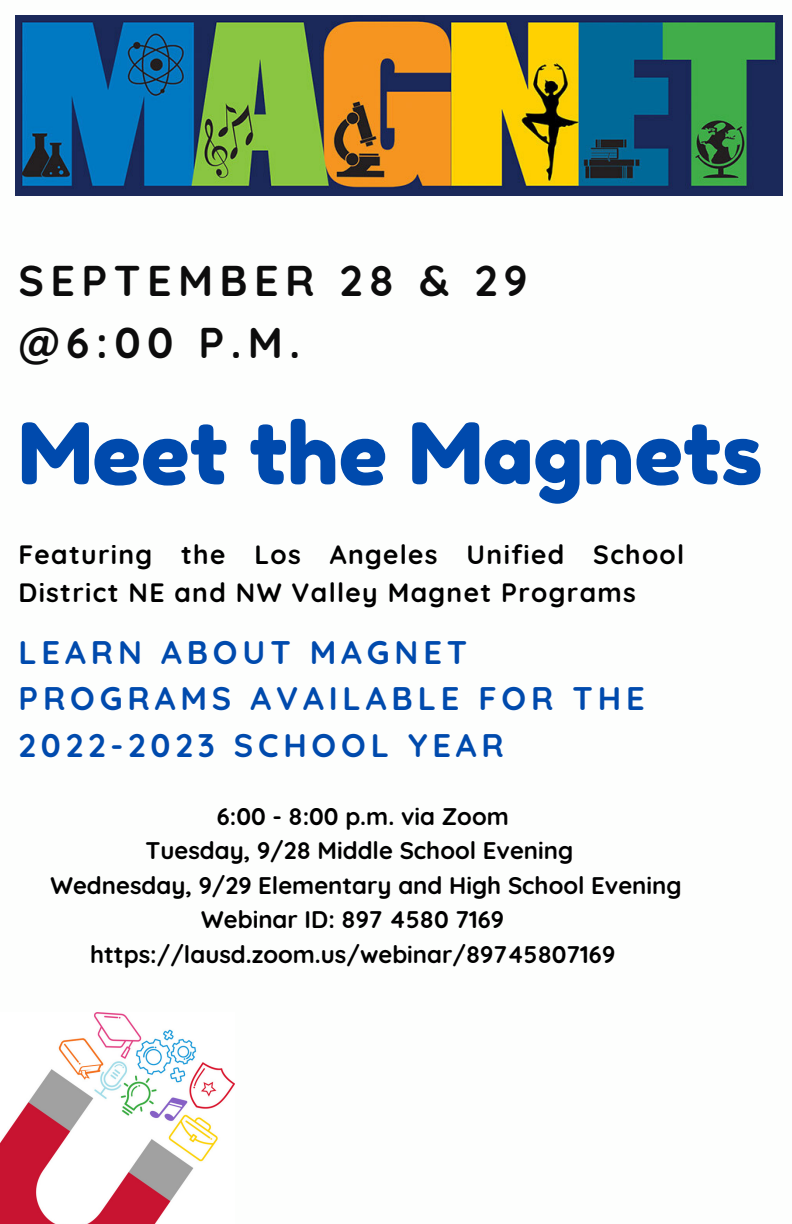
<style>
.page{position:relative;width:792px;height:1224px;background:#fff}
.page>*{position:absolute;margin:0;border:0;box-sizing:border-box;transform-origin:0 0}
.t1{font:85px "Fredoka One";color:#004aad}
.t2{font:700 43px "Quicksand";letter-spacing:.15em;color:#0c0c0c}
.t3{font:700 32.6px/46.4px "Quicksand";letter-spacing:.15em;color:#004aad}
.t4{font:700 26.4px/37.6px "Quicksand";letter-spacing:.05em;color:#000}
.t5{font:700 24px "Quicksand";color:#000}
</style>
<div class="page">
<img style="left:0;top:1013px;width:235px;height:211px">
<img style="left:16px;top:16px;width:766px;height:180px">
<p class="t2" style="left:18px;top:253px;width:510px">SEPTEMBER 28 &amp; 29</p>
<p class="t2" style="left:18px;top:315px;width:283px">@6:00 P.M.</p>
<p class="t1" style="left:18px;top:402px;width:746px">Meet the Magnets</p>
<p class="t4" style="left:18px;top:536px;width:667px">Featuring the Los Angeles Unified School<br>District NE and NW Valley Magnet Programs</p>
<p class="t3" style="left:18px;top:628px;width:628px">LEARN ABOUT MAGNET<br>PROGRAMS AVAILABLE FOR THE<br>2022-2023 SCHOOL YEAR</p>
<p class="t5" style="left:217px;top:801px;width:294px">6:00 - 8:00 p.m. via Zoom</p>
<p class="t5" style="left:145px;top:835px;width:429px">Tuesday, 9/28 Middle School Evening</p>
<p class="t5" style="left:50px;top:870px;width:633px">Wednesday, 9/29 Elementary and High School Evening</p>
<p class="t5" style="left:201px;top:904px;width:304px">Webinar ID: 897 4580 7169</p>
<p class="t5" style="left:90px;top:939px;width:527px">https://lausd.zoom.us/webinar/89745807169</p>
</div>
